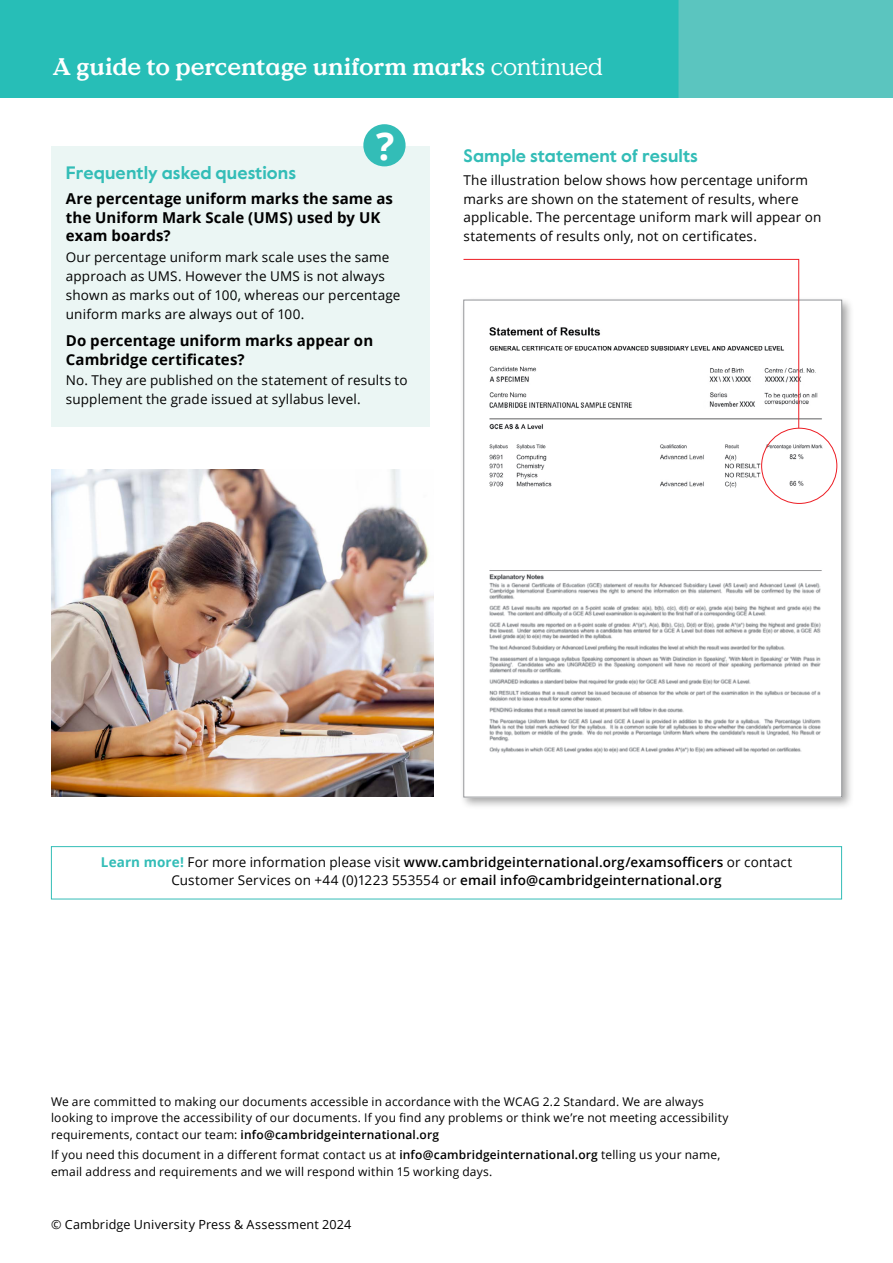
<style>
.page{position:relative;width:893px;height:1263px;background:#fff}
.page>*{position:absolute;margin:0;border:0;box-sizing:border-box;transform-origin:0 0}
.t1{font:700 38.25px "Open Sans";color:#fff}
.t2{font:700 24px "Value Serif Pro";letter-spacing:-.01em;color:#fff}
.H3_Sub_headings_VS__Pathway{font:700 18px "Value Sans Pro";letter-spacing:.005em;color:#33bdb7}
.H4_Sub_sub_headings_Black_OS{font:700 15px/18.8px "Open Sans";letter-spacing:.005em;color:#000}
.P_Body_text_OS{font:13.5px/18.8px "Open Sans";letter-spacing:.01em;color:#000}
.t3{font:600 13.5px/18px "Open Sans";letter-spacing:.01em;color:#000;text-align:center}
.t4{font:12.6px "Open Sans";letter-spacing:.015em;color:#000}
.t5{font:12px/16.5px "Open Sans";letter-spacing:.015em;color:#000}
.s1{font-weight:400}
.s2{font-weight:700;color:#33bdb7}
.s3{font-weight:600}
</style>
<div class="page">
<img style="left:0;top:0;width:893px;height:98px">
<div style="left:51px;top:146px;width:378px;height:281px;background:#ebf6f4"></div>
<div style="left:51px;top:846px;width:791px;height:53px;border:1px solid #33bdb7"></div>
<div style="left:459px;top:296px;width:395px;height:514px;background:#000;opacity:.35"></div>
<img style="left:465px;top:302px;width:374px;height:493px">
<div style="left:761px;top:428px;width:76px;height:76px;border:1px solid #ed1d24;border-radius:50%"></div>
<svg style="left:463px;top:259px;width:336px;height:169px"></svg>
<img style="left:51px;top:469px;width:383px;height:328px">
<div style="left:363px;top:124px;width:43px;height:42px;background:#33bdb7;border-radius:50%"></div>
<h2 class="t2" style="left:52px;top:52px;width:552px">A guide to percentage uniform marks <span class="s1">continued</span></h2>
<p class="t1" style="left:376px;top:119px;width:20px">?</p>
<h3 class="H3_Sub_headings_VS__Pathway" style="left:66px;top:162px;width:232px">Frequently asked questions</h3>
<h4 class="H4_Sub_sub_headings_Black_OS" style="left:66px;top:189px;width:329px">Are percentage uniform marks the same as the Uniform Mark Scale (UMS) used by UK exam boards?</h4>
<p class="P_Body_text_OS" style="left:66px;top:248px;width:336px">Our percentage uniform mark scale uses the same approach as UMS. However the UMS is not always shown as marks out of 100, whereas our percentage uniform marks are always out of 100.</p>
<h4 class="H4_Sub_sub_headings_Black_OS" style="left:66px;top:331px;width:309px">Do percentage uniform marks appear on<br>Cambridge certificates?</h4>
<p class="P_Body_text_OS" style="left:66px;top:371px;width:343px">No. They are published on the statement of results to supplement the grade issued at syllabus level.</p>
<h3 class="H3_Sub_headings_VS__Pathway" style="left:463px;top:145px;width:236px">Sample statement of results</h3>
<p class="P_Body_text_OS" style="left:463px;top:170px;width:359px">The illustration below shows how percentage uniform marks are shown on the statement of results, where applicable. The percentage uniform mark will appear on statements of results only, not on certificates.</p>
<p class="t3" style="left:101px;top:853px;width:693px"><span class="s2">Learn more!</span> <span class="s1">For more information please visit</span> www.cambridgeinternational.org/examsofficers <span class="s1">or contact<br>Customer Services on +44 (0)1223 553554 or</span> email info@cambridgeinternational.org</p>
<p class="t5" style="left:51px;top:1093px;width:679px">We are committed to making our documents accessible in accordance with the WCAG 2.2 Standard. We are always looking to improve the accessibility of our documents. If you find any problems or think we’re not meeting accessibility requirements, contact our team: <span class="s3">info@cambridgeinternational.org</span></p>
<p class="t5" style="left:51px;top:1146px;width:671px">If you need this document in a different format contact us at <span class="s3">info@cambridgeinternational.org</span> telling us your name, email address and requirements and we will respond within 15 working days.</p>
<p class="t4" style="left:51px;top:1216px;width:302px">© Cambridge University Press &amp; Assessment 2024</p>
</div>
